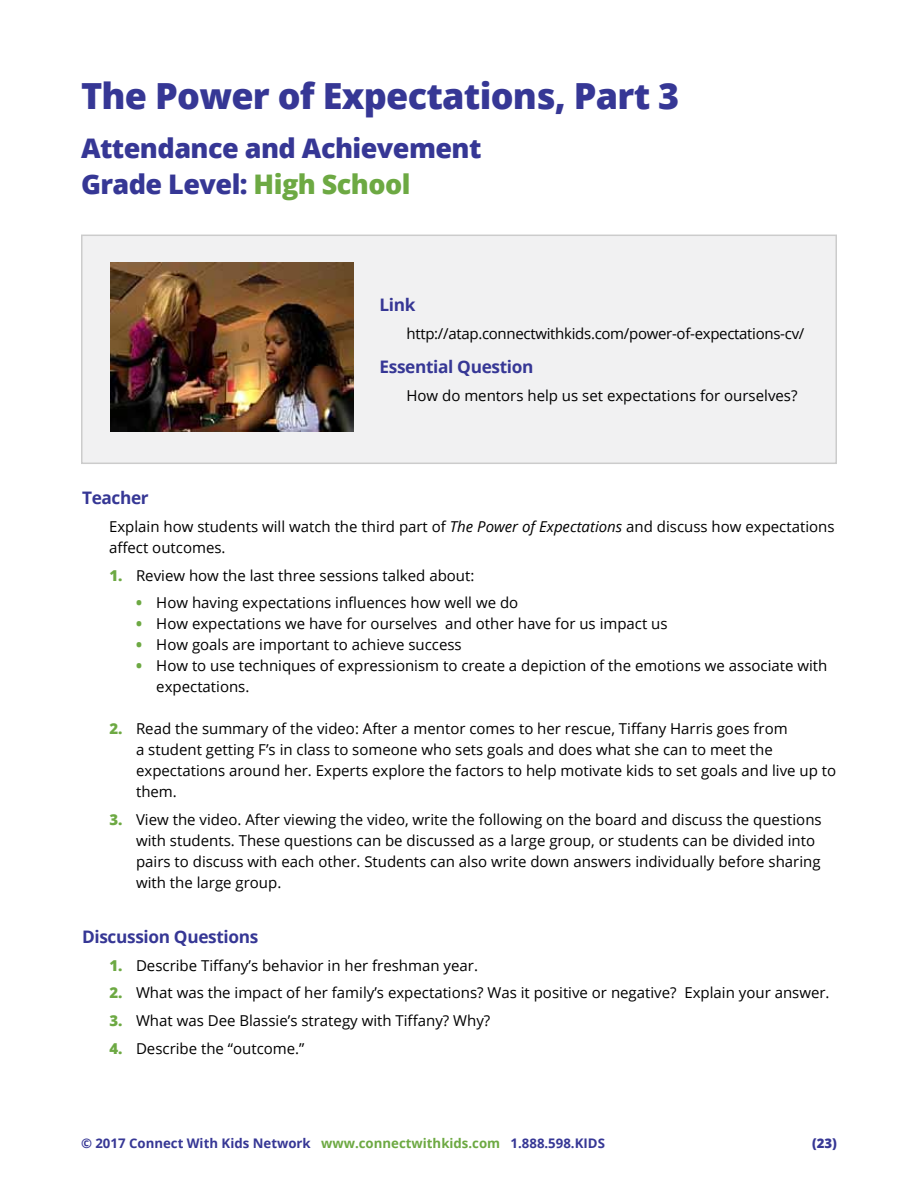
<style>
.page{position:relative;width:918px;height:1188px;background:#fff}
.page>*{position:absolute;margin:0;border:0;box-sizing:border-box;transform-origin:0 0}
.t1{font:800 36px "Open Sans";letter-spacing:-.02em;color:#363795}
.t2{font:800 27px/36px "Open Sans";letter-spacing:-.02em;color:#363795}
.t3{font:700 17.25px "Open Sans";letter-spacing:-.02em;color:#363795}
.t4{font:15px/21px "Open Sans";color:#000}
.t5{font:15px "Open Sans";letter-spacing:-.02em;color:#000}
.t6{font:700 13.2px "Open Sans";color:#363795}
.t7{font:800 13.2px "Open Sans";color:#363795}
.s1{color:#6da943}
.s2{font-style:italic}
.s3{font-weight:800;color:#6da943}
</style>
<div class="page">
<div style="left:82px;top:235px;width:754px;height:228px;background:#f1f1f2"></div>
<div style="left:81px;top:235px;width:756px;height:229px;border:2px solid #ccc"></div>
<img style="left:111px;top:263px;width:242px;height:168px">
<h1 class="t1" style="left:81px;top:68px;width:600px">The Power of Expectations, Part 3</h1>
<h2 class="t2" style="left:81px;top:129px;width:402px">Attendance and Achievement<br>Grade Level: <span class="s1">High School</span></h2>
<p class="t3" style="left:380px;top:293px;width:38px">Link</p>
<p class="t5" style="left:406px;top:323px;width:399px">http://atap.connectwithkids.com/power-of-expectations-cv/</p>
<p class="t3" style="left:380px;top:354px;width:155px">Essential Question</p>
<p class="t4" style="left:406px;top:384px;width:393px">How do mentors help us set expectations for ourselves?</p>
<p class="t3" style="left:82px;top:486px;width:68px">Teacher</p>
<p class="t4" style="left:109px;top:516px;width:727px">Explain how students will watch the third part of <span class="s2">The Power of Expectations</span> and discuss how expectations affect outcomes.</p>
<p class="t4" style="left:109px;top:564px;width:367px"><span class="s3">1.</span> Review how the last three sessions talked about:</p>
<p class="t4" style="left:136px;top:592px;width:384px"><span class="s3">•</span> How having expectations influences how well we do</p>
<p class="t4" style="left:136px;top:613px;width:533px"><span class="s3">•</span> How expectations we have for ourselves and other have for us impact us</p>
<p class="t4" style="left:136px;top:634px;width:327px"><span class="s3">•</span> How goals are important to achieve success</p>
<p class="t4" style="left:156px;top:655px;width:673px;text-indent:-20px"><span class="s3">•</span> How to use techniques of expressionism to create a depiction of the emotions we associate with expectations.</p>
<p class="t4" style="left:136px;top:718px;width:702px;text-indent:-27px"><span class="s3">2.</span> Read the summary of the video: After a mentor comes to her rescue, Tiffany Harris goes from<br>a student getting F’s in class to someone who sets goals and does what she can to meet the expectations around her. Experts explore the factors to help motivate kids to set goals and live up to them.</p>
<p class="t4" style="left:136px;top:809px;width:687px;text-indent:-27px"><span class="s3">3.</span> View the video. After viewing the video, write the following on the board and discuss the questions with students. These questions can be discussed as a large group, or students can be divided into pairs to discuss with each other. Students can also write down answers individually before sharing with the large group.</p>
<p class="t3" style="left:82px;top:925px;width:178px">Discussion Questions</p>
<p class="t4" style="left:109px;top:954px;width:370px"><span class="s3">1.</span> Describe Tiffany’s behavior in her freshman year.</p>
<p class="t4" style="left:109px;top:982px;width:722px"><span class="s3">2.</span> What was the impact of her family’s expectations? Was it positive or negative? Explain your answer.</p>
<p class="t4" style="left:109px;top:1010px;width:382px"><span class="s3">3.</span> What was Dee Blassie’s strategy with Tiffany? Why?</p>
<p class="t4" style="left:109px;top:1038px;width:197px"><span class="s3">4.</span> Describe the “outcome.”</p>
<p class="t6" style="left:81px;top:1133px;width:525px">© 2017 Connect With Kids Network <span class="s1">www.connectwithkids.com</span> 1.888.598.KIDS</p>
<p class="t7" style="left:812px;top:1133px;width:26px">(23)</p>
</div>
